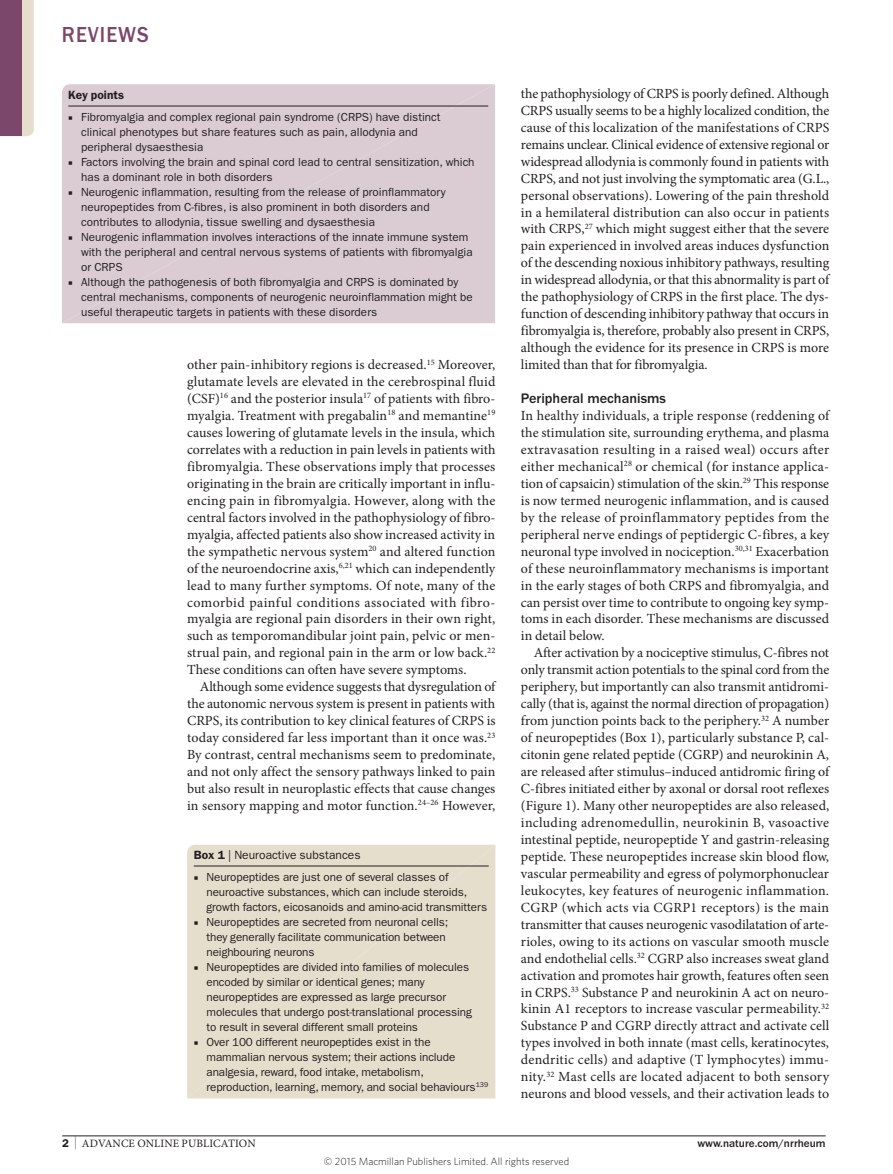
<style>
.page{position:relative;width:893px;height:1174px;background:#fff}
.page>*{position:absolute;margin:0;border:0;box-sizing:border-box;transform-origin:0 0}
.t1{font:500 22.5px "ITC Franklin Gothic Std";letter-spacing:.05em;color:#7b476a;scale:.9 1}
.Head_2{font:500 14.25px "ITC Franklin Gothic Std";color:#231f20}
.Body_text{font:13.95px/17px "Minion Pro";color:#231f20;text-align:justify}
.Body_first{font:13.95px/17px "Minion Pro";color:#231f20;text-align:justify}
.Box_title{font:12px "ITC Franklin Gothic Std";color:#231f20}
.Box_title-2{font:600 12px "ITC Franklin Gothic Std";color:#231f20}
.t2{font:11.7px/15px "ITC Franklin Gothic Std";color:#231f20}
.t3{font:11.25px "Minion Pro";letter-spacing:.01em;color:#231f20}
.t4{font:500 11.25px "ITC Franklin Gothic Std";color:#231f20}
.t5{font:300 10.5px "Whitney";color:#231f20}
.s1{font-family:"Minion Pro"}
.s2{font-weight:600}
.s3{font-family:"ITC Franklin Gothic Std";font-weight:600}
.s4{font-size:12.9px}
</style>
<div class="page">
<hr style="left:62px;top:1135px;width:764px;height:1px;background:#231f20">
<div style="left:62px;top:84px;width:433px;height:239px;background:#dbccd3"></div>
<hr style="left:68px;top:106px;width:420px;height:1px;background:#231f20">
<div style="left:187px;top:844px;width:308px;height:254px;background:#e6decd"></div>
<hr style="left:194px;top:865px;width:295px;height:1px;background:#231f20">
<div style="left:22px;top:0;width:12px;height:136px;background:#e6decd"></div>
<div style="left:0;top:0;width:22px;height:136px;background:#7b476a"></div>
<h1 class="t1" style="left:62px;top:22px;width:98px">REVIEWS</h1>
<p class="Box_title-2" style="left:68px;top:88px;width:57px">Key points</p>
<p class="t2" style="left:81px;top:109px;width:361px;text-indent:-13px"><span class="s1">■</span> Fibromyalgia and complex regional pain syndrome (CRPS) have distinct clinical phenotypes but share features such as pain, allodynia and peripheral dysaesthesia</p>
<p class="t2" style="left:81px;top:154px;width:395px;text-indent:-13px"><span class="s1">■</span> Factors involving the brain and spinal cord lead to central sensitization, which has a dominant role in both disorders</p>
<p class="t2" style="left:81px;top:184px;width:366px;text-indent:-13px"><span class="s1">■</span> Neurogenic inflammation, resulting from the release of proinflammatory neuropeptides from C‑fibres, is also prominent in both disorders and contributes to allodynia, tissue swelling and dysaesthesia</p>
<p class="t2" style="left:81px;top:229px;width:393px;text-indent:-13px"><span class="s1">■</span> Neurogenic inflammation involves interactions of the innate immune system with the peripheral and central nervous systems of patients with fibromyalgia or CRPS</p>
<p class="t2" style="left:81px;top:274px;width:393px;text-indent:-13px"><span class="s1">■</span> Although the pathogenesis of both fibromyalgia and CRPS is dominated by central mechanisms, components of neurogenic neuroinflammation might be useful therapeutic targets in patients with these disorders</p>
<p class="Body_first" style="left:187px;top:356px;width:310px">other pain-inhibitory regions is decreased.<sup>15</sup> Moreover, glutamate levels are elevated in the cerebrospinal fluid (CSF)<sup>16</sup> and the posterior insula<sup>17</sup> of patients with fibro&shy;myalgia. Treatment with pregabalin<sup>18</sup> and memantine<sup>19 </sup>causes lowering of glutamate levels in the insula, which correlates with a reduction in pain levels in patients with fibromyalgia. These observations imply that processes originating in the brain are critically important in influ&shy;encing pain in fibromyalgia. However, along with the central factors involved in the pathophysiology of fibro&shy;myalgia, affected patients also show increased activity in the sympathetic nervous system<sup>20</sup> and altered function of the neuroendocrine axis,<sup>6,21</sup> which can independently lead to many further symptoms. Of note, many of the comorbid painful conditions associated with fibro&shy;myalgia are regional pain disorders in their own right, such as temporomandibular joint pain, pelvic or men&shy;strual pain, and regional pain in the arm or low back.<sup>22<br></sup>These conditions can often have severe symptoms.</p>
<p class="Body_text" style="left:187px;top:678px;width:310px;text-indent:13px">Although some evidence suggests that dysregulation of the autonomic nervous system is present in patients with CRPS, its contribution to key clinical features of CRPS is today considered far less important than it once was.<sup>23<br></sup>By contrast, central mechanisms seem to predominate, and not only affect the sensory pathways linked to pain but also result in neuroplastic effects that cause changes in sensory mapping and motor function.<sup>24–26</sup> However,</p>
<p class="Box_title" style="left:194px;top:848px;width:168px"><span class="s2">Box 1</span> | Neuroactive substances</p>
<p class="t2" style="left:206px;top:869px;width:282px;text-indent:-13px"><span class="s1">■</span> Neuropeptides are just one of several classes of neuroactive substances, which can include steroids, growth factors, eicosanoids and amino-acid transmitters</p>
<p class="t2" style="left:206px;top:914px;width:243px;text-indent:-13px"><span class="s1">■</span> Neuropeptides are secreted from neuronal cells; they generally facilitate communication between neighbouring neurons</p>
<p class="t2" style="left:206px;top:959px;width:267px;text-indent:-13px"><span class="s1">■</span> Neuropeptides are divided into families of molecules encoded by similar or identical genes; many neuropeptides are expressed as large precursor molecules that undergo post-translational processing to result in several different small proteins</p>
<p class="t2" style="left:206px;top:1034px;width:283px;text-indent:-13px"><span class="s1">■</span> Over 100 different neuropeptides exist in the mammalian nervous system; their actions include analgesia, reward, food intake, metabolism, reproduction, learning, memory, and social behaviours<sup>139</sup></p>
<p class="Body_text" style="left:521px;top:85px;width:310px">the pathophysiology of CRPS is poorly defined. Although CRPS usually seems to be a highly localized condition, the cause of this localization of the manifestations of CRPS remains unclear. Clinical evidence of extensive regional or widespread allodynia is commonly found in patients with CRPS, and not just involving the symptomatic area (G.L., personal observations). Lowering of the pain threshold in a hemilateral distribution can also occur in patients with CRPS,<sup>27</sup> which might suggest either that the severe pain experienced in involved areas induces dysfunction of the descending noxious inhibitory pathways, resulting in widespread allodynia, or that this abnormality is part of the pathophysiology of CRPS in the first place. The dys&shy;function of descending inhibitory pathway that occurs in fibromyalgia is, therefore, probably also present in CRPS, although the evidence for its presence in CRPS is more limited than that for fibromyalgia.</p>
<p class="Head_2" style="left:521px;top:390px;width:147px">Peripheral mechanisms</p>
<p class="Body_first" style="left:521px;top:407px;width:310px">In healthy individuals, a triple response (reddening of the stimulation site, surrounding erythema, and plasma extravasation resulting in a raised weal) occurs after either mechanical<sup>28</sup> or chemical (for instance applica&shy;tion of capsaicin) stimulation of the skin.<sup>29</sup> This response is now termed neurogenic inflammation, and is caused by the release of proinflammatory peptides from the peripheral nerve endings of peptidergic C‑fibres, a key neuronal type involved in nociception.<sup>30,31</sup> Exacerbation of these neuroinflammatory mechanisms is important in the early stages of both CRPS and fibromyalgia, and can persist over time to contribute to ongoing key symp&shy;toms in each disorder. These mechanisms are discussed in detail below.</p>
<p class="Body_text" style="left:521px;top:644px;width:310px;text-indent:13px">After activation by a nociceptive stimulus, C‑fibres not only transmit action potentials to the spinal cord from the periphery, but importantly can also transmit antidromi&shy;cally (that is, against the normal direction of propagation) from junction points back to the periphery.<sup>32</sup> A number of neuropeptides (Box 1), particularly substance P, cal&shy;citonin gene related peptide (CGRP) and neurokinin A, are released after stimulus–induced antidromic firing of C‑fibres initiated either by axonal or dorsal root reflexes (Figure 1). Many other neuropeptides are also released, including adrenomedullin, neurokinin B, vasoactive intestinal peptide, neuropeptide Y and gastrin-releasing peptide. These neuropeptides increase skin blood flow, vascular permeability and egress of polymorphonuclear leukocytes, key features of neurogenic inflammation.<br>CGRP (which acts via CGRP1 receptors) is the main transmitter that causes neurogenic vasodilatation of arte&shy;rioles, owing to its actions on vascular smooth muscle and endothelial cells.<sup>32</sup> CGRP also increases sweat gland activation and promotes hair growth, features often seen in CRPS.<sup>33</sup> Substance P and neurokinin A act on neuro&shy;kinin A1 receptors to increase vascular permeability.<sup>32<br></sup>Substance P and CGRP directly attract and activate cell types involved in both innate (mast cells, keratinocytes, dendritic cells) and adaptive (T lymphocytes) immu&shy;nity.<sup>32</sup> Mast cells are located adjacent to both sensory neurons and blood vessels, and their activation leads to</p>
<p class="t3" style="left:62px;top:1135px;width:195px"><span class="s3">2</span> <span class="s4">|</span> ADVANCE ONLINE PUBLICATION</p>
<p class="t4" style="left:697px;top:1136px;width:130px">www.nature.com/nrrheum</p>
<p class="t5" style="left:324px;top:1154px;width:247px">© 2015 Macmillan Publishers Limited. All rights reserved</p>
</div>
